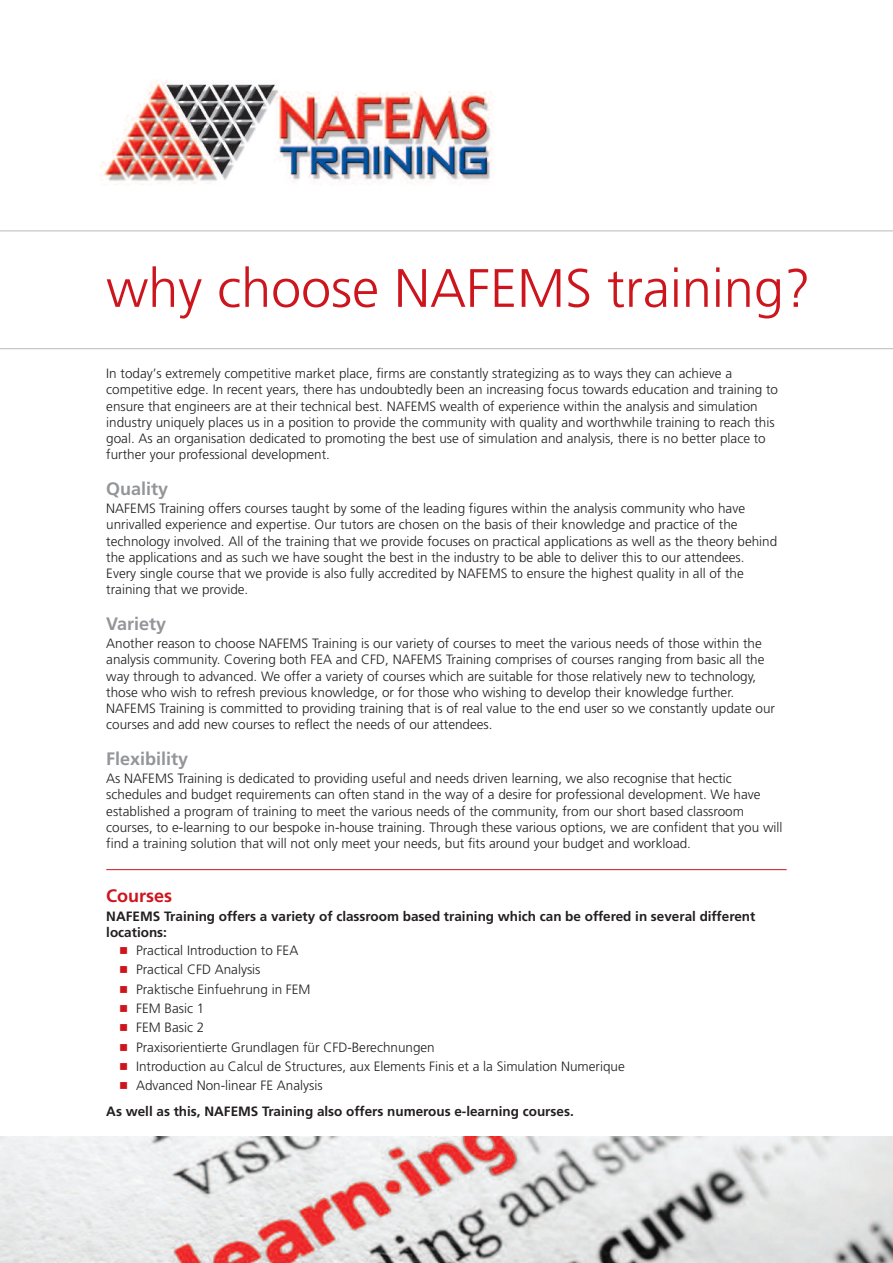
<style>
.page{position:relative;width:893px;height:1263px;background:#fff}
.page>*{position:absolute;margin:0;border:0;box-sizing:border-box;transform-origin:0 0}
.t1{font:300 54px "Frutiger";color:#cd151d}
.t2{font:700 18px "Frutiger";color:#939598}
.t3{font:700 18px "Frutiger";color:#cd151d}
.t4{font:300 13.5px/16.2px "Frutiger";color:#231f20}
.t5{font:700 13.5px/16.2px "Frutiger";color:#231f20}
</style>
<div class="page">
<img style="left:0;top:1137px;width:893px;height:126px">
<img style="left:100px;top:80px;width:393px;height:105px">
<hr style="left:0;top:231px;width:893px;height:1px;background:#babbbe">
<hr style="left:0;top:348px;width:893px;height:1px;background:#babbbe">
<hr style="left:106px;top:869px;width:681px;height:1px;background:#cd151d">
<h1 class="t1" style="left:106px;top:266px;width:706px">why choose NAFEMS training?</h1>
<p class="t4" style="left:106px;top:366px;width:673px">In today’s extremely competitive market place, firms are constantly strategizing as to ways they can achieve a competitive edge. In recent years, there has undoubtedly been an increasing focus towards education and training to ensure that engineers are at their technical best. NAFEMS wealth of experience within the analysis and simulation industry uniquely places us in a position to provide the community with quality and worthwhile training to reach this goal. As an organisation dedicated to promoting the best use of simulation and analysis, there is no better place to further your professional development.</p>
<h2 class="t2" style="left:106px;top:481px;width:63px">Quality</h2>
<p class="t4" style="left:106px;top:501px;width:672px">NAFEMS Training offers courses taught by some of the leading figures within the analysis community who have unrivalled experience and expertise. Our tutors are chosen on the basis of their knowledge and practice of the technology involved. All of the training that we provide focuses on practical applications as well as the theory behind the applications and as such we have sought the best in the industry to be able to deliver this to our attendees.<br>Every single course that we provide is also fully accredited by NAFEMS to ensure the highest quality in all of the training that we provide.</p>
<h2 class="t2" style="left:106px;top:616px;width:61px">Variety</h2>
<p class="t4" style="left:106px;top:636px;width:670px">Another reason to choose NAFEMS Training is our variety of courses to meet the various needs of those within the analysis community. Covering both FEA and CFD, NAFEMS Training comprises of courses ranging from basic all the way through to advanced. We offer a variety of courses which are suitable for those relatively new to technology, those who wish to refresh previous knowledge, or for those who wishing to develop their knowledge further.<br>NAFEMS Training is committed to providing training that is of real value to the end user so we constantly update our courses and add new courses to reflect the needs of our attendees.</p>
<h2 class="t2" style="left:106px;top:751px;width:83px">Flexibility</h2>
<p class="t4" style="left:106px;top:771px;width:678px">As NAFEMS Training is dedicated to providing useful and needs driven learning, we also recognise that hectic schedules and budget requirements can often stand in the way of a desire for professional development. We have established a program of training to meet the various needs of the community, from our short based classroom courses, to e-learning to our bespoke in-house training. Through these various options, we are confident that you will find a training solution that will not only meet your needs, but fits around your budget and workload.</p>
<h2 class="t3" style="left:106px;top:889px;width:67px">Courses</h2>
<p class="t5" style="left:106px;top:909px;width:651px">NAFEMS Training offers a variety of classroom based training which can be offered in several different locations:</p>
<p class="t4" style="left:136px;top:942px;width:490px;line-height:19.4px">Practical Introduction to FEA<br>Practical CFD Analysis<br>Praktische Einfuehrung in FEM<br>FEM Basic 1<br>FEM Basic 2<br>Praxisorientierte Grundlagen für CFD-Berechnungen<br>Introduction au Calcul de Structures, aux Elements Finis et a la Simulation Numerique Advanced Non-linear FE Analysis</p>
<p class="t5" style="left:106px;top:1104px;width:469px">As well as this, NAFEMS Training also offers numerous e-learning courses.</p>
</div>
